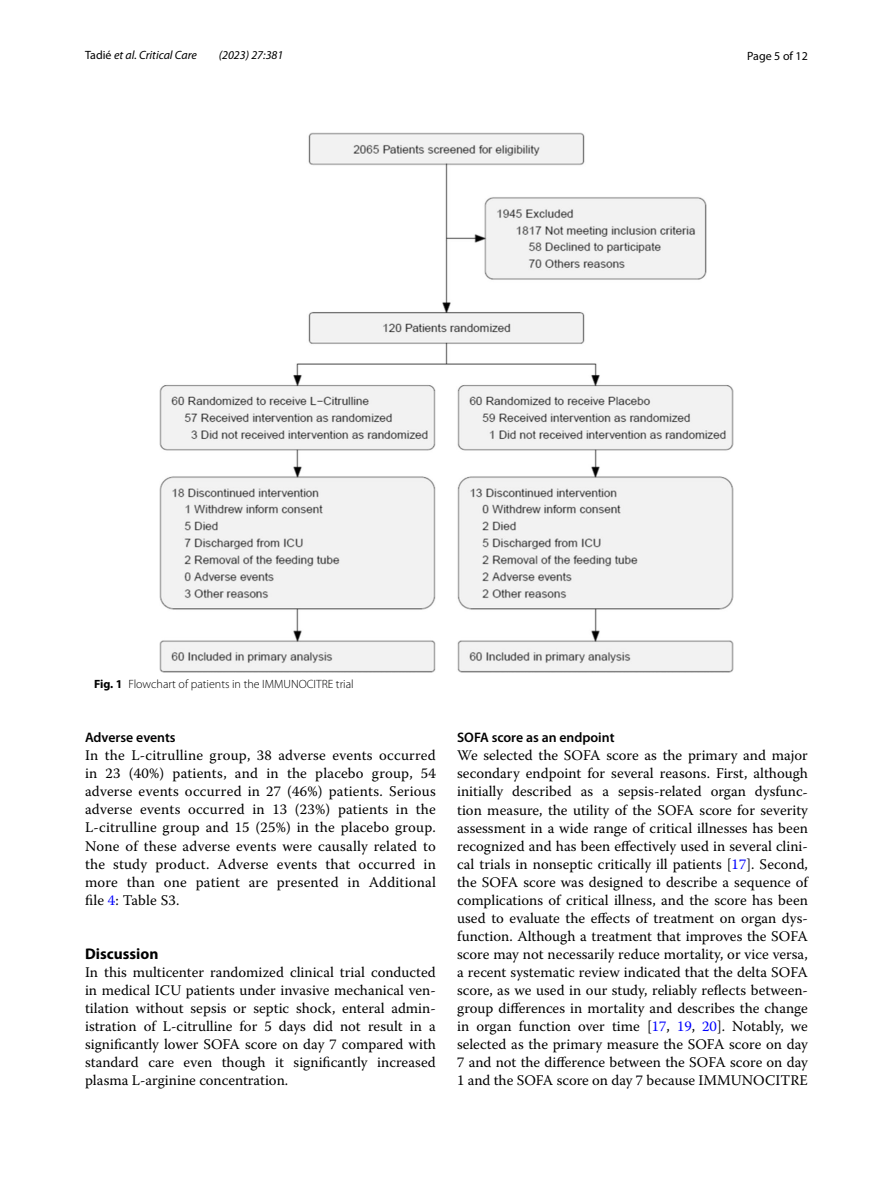
<style>
.page{position:relative;width:893px;height:1187px;background:#fff}
.page>*{position:absolute;margin:0;border:0;box-sizing:border-box;transform-origin:0 0}
.t1{font:700 15.45px "Myriad Pro";color:#000}
.t2{font:14.7px/18px "Warnock Pro";letter-spacing:.005em;color:#000;text-align:justify}
.t3{font:600 13.8px "Myriad Pro";color:#000}
.t4{font:300 12px "Myriad Pro";color:#000}
.t5{font:italic 12px "Myriad Pro";color:#000}
.t6{font:12px "Myriad Pro";color:#000}
.s1{font-style:normal}
.s2{font-weight:700}
.s3{color:#00f}
</style>
<div class="page">
<img style="left:159px;top:133px;width:574px;height:540px">
<p class="t5" style="left:85px;top:48px;width:113px"><span class="s1">Tadié</span> et al. Critical Care</p>
<p class="t5" style="left:219px;top:48px;width:66px">(2023) 27:381</p>
<p class="t6" style="left:747px;top:48px;width:62px">Page 5 of 12</p>
<p class="t4" style="left:94px;top:677px;width:261px"><span class="s2">Fig. 1</span> Flowchart of patients in the IMMUNOCITRE trial</p>
<p class="t3" style="left:85px;top:729px;width:92px">Adverse events</p>
<p class="t2" style="left:85px;top:746px;width:352px">In the L-citrulline group, 38 adverse events occurred in 23 (40%) patients, and in the placebo group, 54 adverse events occurred in 27 (46%) patients. Serious adverse events occurred in 13 (23%) patients in the L-citrulline group and 15 (25%) in the placebo group.<br>None of these adverse events were causally related to the study product. Adverse events that occurred in more than one patient are presented in Additional file <span class="s3">4</span>: Table S3.</p>
<p class="t1" style="left:85px;top:944px;width:75px">Discussion</p>
<p class="t2" style="left:85px;top:963px;width:352px">In this multicenter randomized clinical trial conducted in medical ICU patients under invasive mechanical ven&shy;tilation without sepsis or septic shock, enteral admin&shy;istration of L-citrulline for 5 days did not result in a significantly lower SOFA score on day 7 compared with standard care even though it significantly increased plasma L-arginine concentration.</p>
<p class="t3" style="left:457px;top:729px;width:159px">SOFA score as an endpoint</p>
<p class="t2" style="left:457px;top:746px;width:352px">We selected the SOFA score as the primary and major secondary endpoint for several reasons. First, although initially described as a sepsis-related organ dysfunc&shy;tion measure, the utility of the SOFA score for severity assessment in a wide range of critical illnesses has been recognized and has been effectively used in several clini&shy;cal trials in nonseptic critically ill patients [<span class="s3">17</span>]. Second, the SOFA score was designed to describe a sequence of complications of critical illness, and the score has been used to evaluate the effects of treatment on organ dys&shy;function. Although a treatment that improves the SOFA score may not necessarily reduce mortality, or vice versa, a recent systematic review indicated that the delta SOFA score, as we used in our study, reliably reflects between&shy;group differences in mortality and describes the change in organ function over time [<span class="s3">17</span>, <span class="s3">19</span>, <span class="s3">20</span>]. Notably, we selected as the primary measure the SOFA score on day 7 and not the difference between the SOFA score on day 1 and the SOFA score on day 7 because IMMUNOCITRE</p>
</div>
